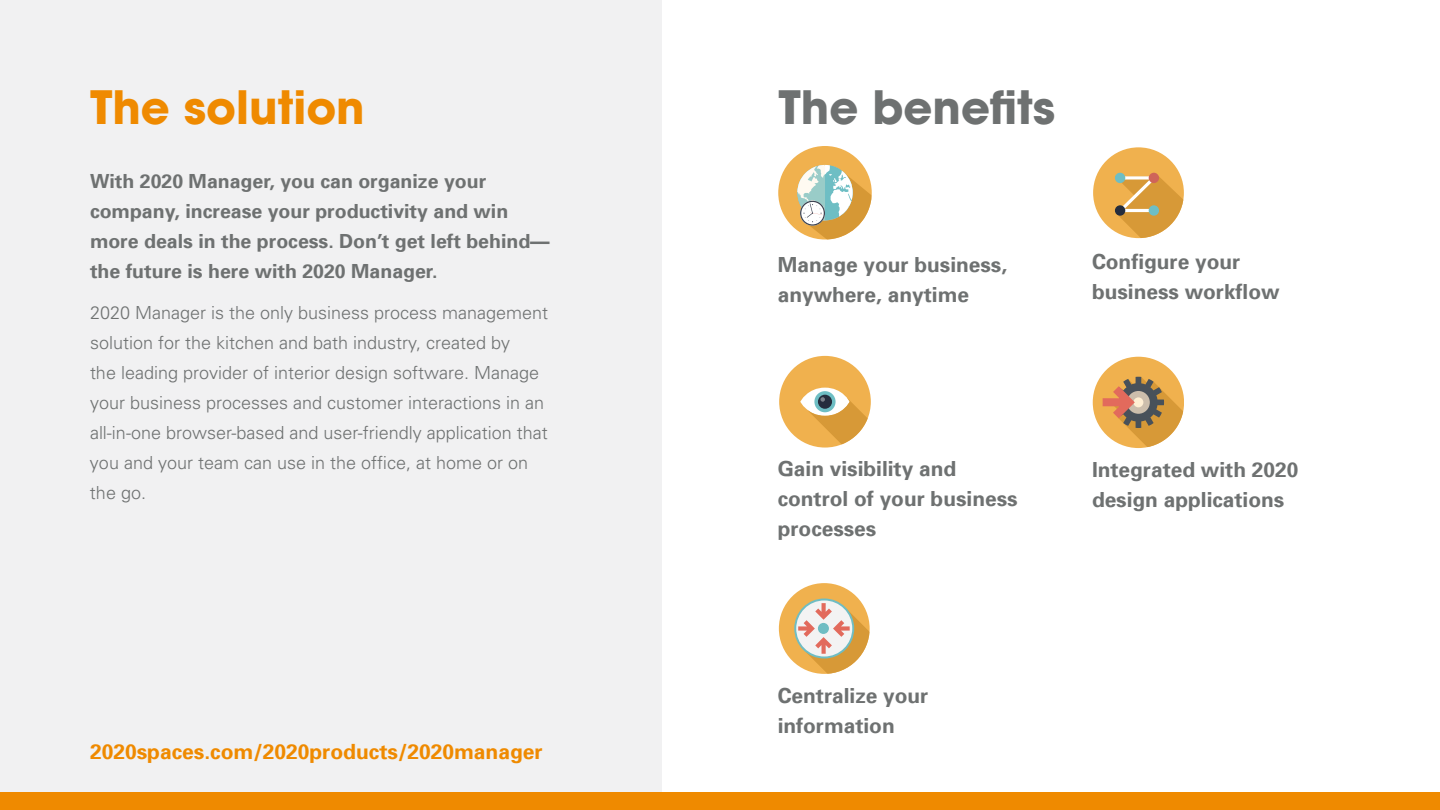
<style>
.page{position:relative;width:1440px;height:810px;background:#fff}
.page>*{position:absolute;margin:0;border:0;box-sizing:border-box;transform-origin:0 0}
.t1{font:700 45px "Avant Garde";color:#ef8a00}
.t2{font:700 45px "Avant Garde";color:#6e7171}
.t3{font:700 21px "Univers 65";color:#ef8a00}
.t4{font:700 20.85px/30px "Univers 65";color:#6e7171}
.t5{font:700 19.5px/30px "Univers 65";color:#6e7171}
.t6{font:300 18px/30px "Univers";color:#6e7171}
</style>
<div class="page">
<div style="left:0;top:0;width:662px;height:810px;background:#f1f1f2"></div>
<div style="left:778px;top:146px;width:93px;height:94px;background:#f0b14e;border-radius:50%"></div>
<svg style="left:797px;top:165px;width:74px;height:75px"></svg>
<div style="left:779px;top:356px;width:92px;height:92px;background:#f0b14e;border-radius:50%"></div>
<svg style="left:800px;top:388px;width:50px;height:28px"></svg>
<svg style="left:800px;top:391px;width:68px;height:53px"></svg>
<div style="left:1093px;top:357px;width:91px;height:91px;background:#f0b14e;border-radius:50%"></div>
<svg style="left:1103px;top:377px;width:81px;height:71px"></svg>
<div style="left:1093px;top:147px;width:91px;height:91px;background:#f0b14e;border-radius:50%"></div>
<svg style="left:1115px;top:173px;width:69px;height:65px"></svg>
<hr style="left:1120px;top:209px;width:34px;height:3px;background:#fff">
<svg style="left:1125px;top:176px;width:24px;height:4px"></svg>
<div style="left:1115px;top:205px;width:10px;height:11px;background:#252d3d;border-radius:50%"></div>
<div style="left:1115px;top:173px;width:10px;height:10px;background:#6ebec4;border-radius:50%"></div>
<div style="left:1149px;top:205px;width:10px;height:11px;background:#6ebec4;border-radius:50%"></div>
<div style="left:1149px;top:173px;width:10px;height:10px;background:#cf6459;border-radius:50%"></div>
<div style="left:779px;top:583px;width:91px;height:91px;background:#f0b14e;border-radius:50%"></div>
<svg style="left:794px;top:599px;width:76px;height:75px"></svg>
<div style="left:818px;top:623px;width:11px;height:11px;background:#6fbdc3;border-radius:50%"></div>
<div style="left:0;top:792px;width:1440px;height:18px;background:#ef8a00"></div>
<h1 class="t1" style="left:90px;top:78px;width:276px">The solution</h1>
<h1 class="t2" style="left:778px;top:78px;width:278px">The benefits</h1>
<p class="t5" style="left:90px;top:168px;width:461px">With 2020 Manager, you can organize your company, increase your productivity and win more deals in the process. Don’t get left behind— the future is here with 2020 Manager.</p>
<p class="t6" style="left:90px;top:297px;width:460px">2020 Manager is the only business process management solution for the kitchen and bath industry, created by<br>the leading provider of interior design software. Manage your business processes and customer interactions in an all‑in‑one browser-based and user-friendly application that you and your team can use in the office, at home or on the go.</p>
<p class="t4" style="left:778px;top:251px;width:231px">Manage your business, anywhere, anytime</p>
<p class="t4" style="left:778px;top:456px;width:241px">Gain visibility and control of your business processes</p>
<p class="t4" style="left:1092px;top:249px;width:189px">Configure your business workflow</p>
<p class="t4" style="left:1092px;top:457px;width:208px">Integrated with 2020 design applications</p>
<p class="t3" style="left:90px;top:742px;width:454px">2020spaces.com/2020products/2020manager</p>
<p class="t4" style="left:778px;top:682px;width:152px">Centralize your information</p>
</div>
